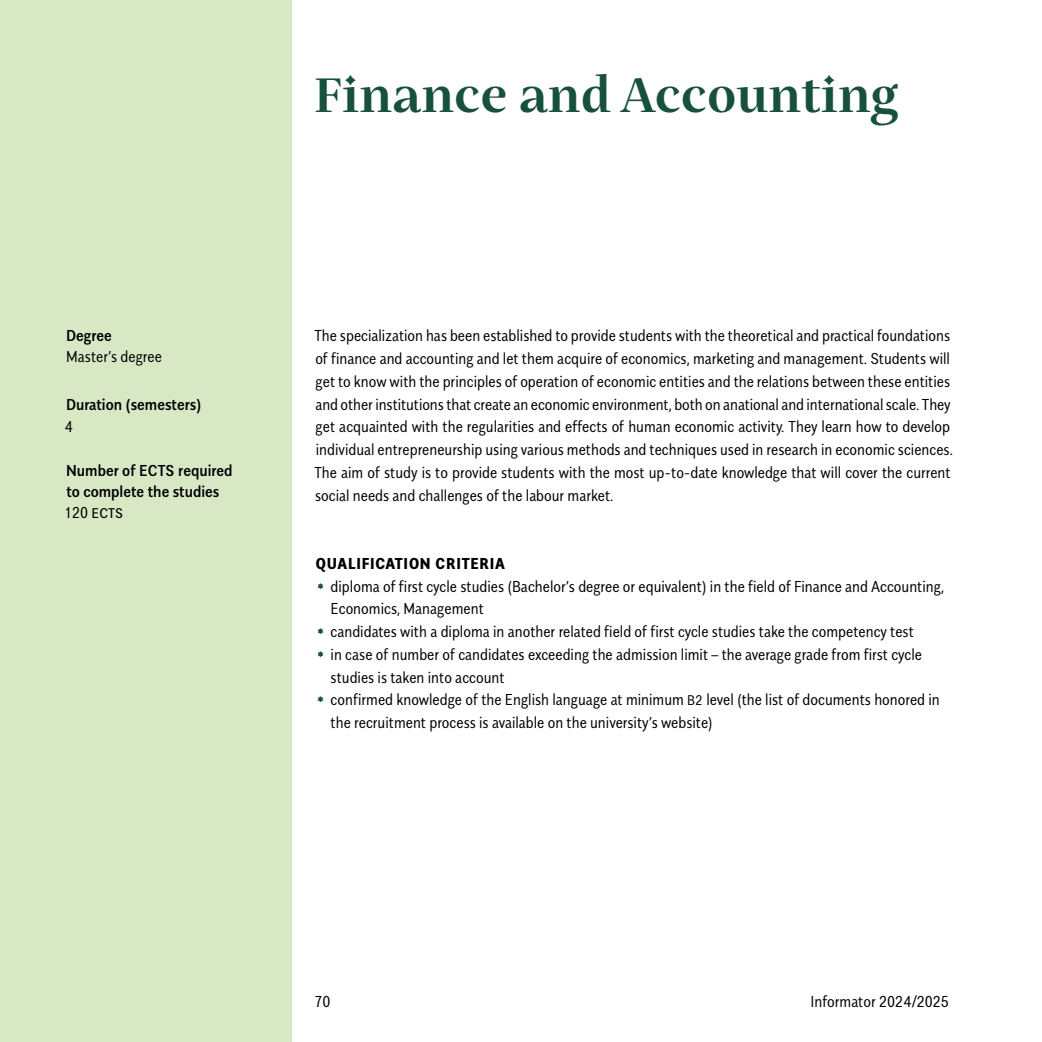
<style>
.page{position:relative;width:1042px;height:1042px;background:#fff}
.page>*{position:absolute;margin:0;border:0;box-sizing:border-box;transform-origin:0 0}
.t1{font:700 47.25px "SGGW Mastro";color:#18503f}
.t2{font:300 15.75px/22.8px "SGGW Sans Condensed";color:#000}
.t3{font:500 15.75px/21px "SGGW Sans Condensed";color:#000}
.t4{font:700 15.75px "SGGW Sans Condensed";letter-spacing:.05em;color:#000}
.t5{font:14px "SGGW Sans Condensed";color:#000}
.s1{font-weight:300;font-size:15.75px}
.s2{font-family:"SGGW Mastro";font-weight:400;color:#18503f}
.s3{font-size:14px}
</style>
<div class="page">
<div style="left:0;top:0;width:291px;height:1042px;background:#d8e8c5"></div>
<p class="t3" style="left:66px;top:324px;width:47px">Degree</p>
<p class="t2" style="left:66px;top:344px;width:97px">Master’s degree</p>
<p class="t3" style="left:66px;top:392px;width:137px">Duration (semesters)</p>
<p class="t2" style="left:64px;top:414px;width:10px">4</p>
<p class="t3" style="left:66px;top:459px;width:168px">Number of ECTS required to complete the studies</p>
<p class="t5" style="left:65px;top:502px;width:60px"><span class="s1">120</span> ECTS</p>
<h1 class="t1" style="left:314px;top:56px;width:585px">Finance and Accounting</h1>
<p class="t2" style="left:314px;top:323px;width:640px">The specialization has been established to provide students with the theoretical and practical foundations of finance and accounting and let them acquire of economics, marketing and management. Students will get to know with the principles of operation of economic entities and the relations between these entities and other institutions that create an economic environment, both on anational and international scale. They get acquainted with the regularities and effects of human economic activity. They learn how to develop individual entrepreneurship using various methods and techniques used in research in economic sciences.<br>The aim of study is to provide students with the most up-to-date knowledge that will cover the current social needs and challenges of the labour market.</p>
<p class="t4" style="left:316px;top:551px;width:191px">QUALIFICATION CRITERIA</p>
<p class="t2" style="left:331px;top:573px;width:615px;text-indent:-15px"><span class="s2">•</span> diploma of first cycle studies (Bachelor’s degree or equivalent) in the field of Finance and Accounting,<br>Economics, Management</p>
<p class="t2" style="left:316px;top:619px;width:599px"><span class="s2">•</span> candidates with a diploma in another related field of first cycle studies take the competency test</p>
<p class="t2" style="left:331px;top:642px;width:593px;text-indent:-15px"><span class="s2">•</span> in case of number of candidates exceeding the admission limit – the average grade from first cycle studies is taken into account</p>
<p class="t2" style="left:331px;top:687px;width:611px;text-indent:-15px"><span class="s2">•</span> confirmed knowledge of the English language at minimum <span class="s3">B2</span> level (the list of documents honored in the recruitment process is available on the university’s website)</p>
<p class="t2" style="left:315px;top:989px;width:17px">70</p>
<p class="t2" style="left:810px;top:989px;width:140px">Informator 2024/2025</p>
</div>
